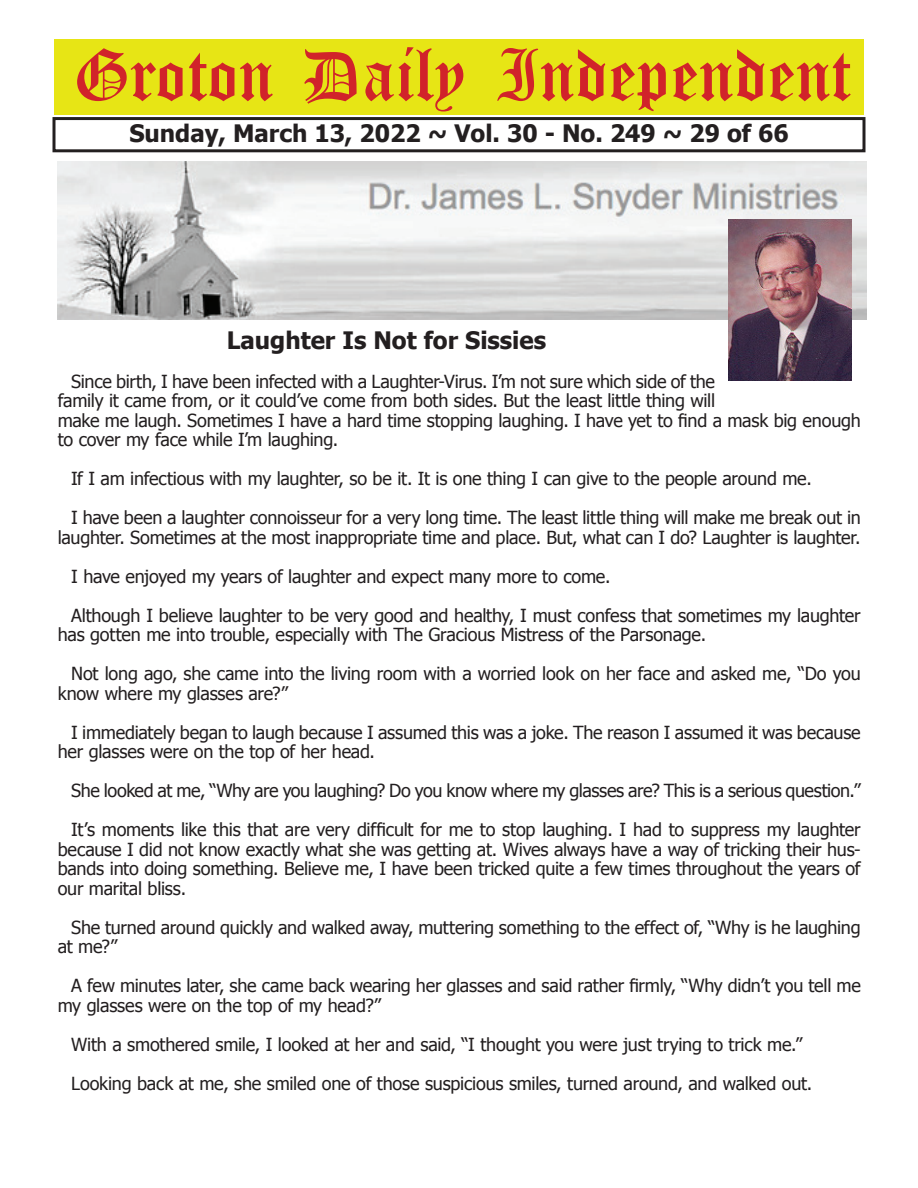
<style>
.page{position:relative;width:918px;height:1188px;background:#fff}
.page>*{position:absolute;margin:0;border:0;box-sizing:border-box;transform-origin:0 0}
.t1{font:54px "Old English Five";color:#d1232a}
.t2{font:700 24px "Tahoma";color:#231f20}
.t3{font:18px/39px "Tahoma";letter-spacing:-.015em;color:#231f20}
</style>
<div class="page">
<div style="left:52px;top:117px;width:814px;height:35px;border:3px solid #231f20"></div>
<div style="left:54px;top:40px;width:810px;height:75px;background:#e7e515"></div>
<img style="left:58px;top:162px;width:808px;height:158px">
<img style="left:729px;top:219px;width:122px;height:162px">
<h1 class="t1" style="left:73px;top:50px;width:779px">Groton Daily Independent</h1>
<h2 class="t2" style="left:129px;top:116px;width:661px">Sunday, March 13, 2022 ~ Vol. 30 - No. 249 ~ 29 of 66</h2>
<h2 class="t2" style="left:227px;top:323px;width:321px">Laughter Is Not for Sissies</h2>
<p class="t3" style="left:58px;top:371px;width:805px;line-height:19.5px;text-indent:14px">Since birth, I have been infected with a Laughter-Virus. I’m not sure which side of the<br>family it came from, or it could’ve come from both sides. But the least little thing will<br>make me laugh. Sometimes I have a hard time stopping laughing. I have yet to find a mask big enough to cover my face while I’m laughing.</p>
<p class="t3" style="left:71px;top:458px;width:791px">If I am infectious with my laughter, so be it. It is one thing I can give to the people around me.<br>I have been a laughter connoisseur for a very long time. The least little thing will make me break out in</p>
<p class="t3" style="left:71px;top:517px;width:791px;text-indent:-14px">laughter. Sometimes at the most inappropriate time and place. But, what can I do? Laughter is laughter.<br>I have enjoyed my years of laughter and expect many more to come.<br>Although I believe laughter to be very good and healthy, I must confess that sometimes my laughter</p>
<p class="t3" style="left:71px;top:614px;width:791px;text-indent:-14px">has gotten me into trouble, especially with The Gracious Mistress of the Parsonage.<br>Not long ago, she came into the living room with a worried look on her face and asked me, “Do you</p>
<p class="t3" style="left:71px;top:673px;width:791px;text-indent:-14px">know where my glasses are?”<br>I immediately began to laugh because I assumed this was a joke. The reason I assumed it was because</p>
<p class="t3" style="left:71px;top:731px;width:791px;text-indent:-14px">her glasses were on the top of her head.<br>She looked at me, “Why are you laughing? Do you know where my glasses are? This is a serious question.”<br>It’s moments like this that are very difficult for me to stop laughing. I had to suppress my laughter</p>
<p class="t3" style="left:58px;top:839px;width:804px;line-height:19.5px;text-align:justify">because I did not know exactly what she was getting at. Wives always have a way of tricking their hus&shy;bands into doing something. Believe me, I have been tricked quite a few times throughout the years of our marital bliss.</p>
<p class="t3" style="left:58px;top:917px;width:805px;line-height:19.5px;text-indent:14px">She turned around quickly and walked away, muttering something to the effect of, “Why is he laughing at me?”</p>
<p class="t3" style="left:58px;top:975px;width:805px;line-height:19.5px;text-indent:14px">A few minutes later, she came back wearing her glasses and said rather firmly, “Why didn’t you tell me my glasses were on the top of my head?”</p>
<p class="t3" style="left:71px;top:1024px;width:743px">With a smothered smile, I looked at her and said, “I thought you were just trying to trick me.”<br>Looking back at me, she smiled one of those suspicious smiles, turned around, and walked out.</p>
</div>
